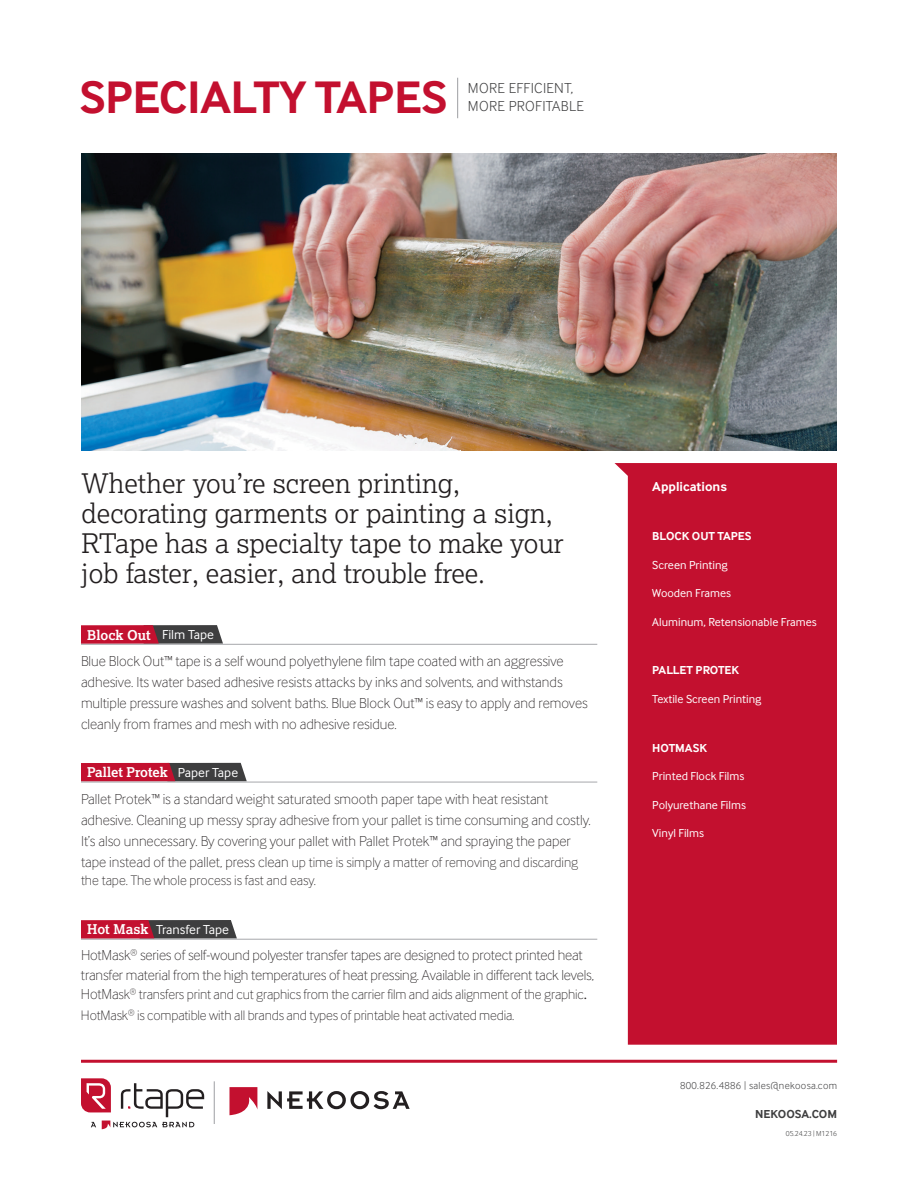
<style>
.page{position:relative;width:918px;height:1188px;background:#fff}
.page>*{position:absolute;margin:0;border:0;box-sizing:border-box;transform-origin:0 0}
.t1{font:700 47.25px "Inter Face";letter-spacing:-.01em;color:#c3102f}
.t2{font:300 27px/30px "Lexia";color:#231f20}
.t3{font:100 15px/21px "Inter Face";color:#231f20}
.t4{font:300 15px/18.8px "Inter Face";letter-spacing:.025em;color:#3e3e3f}
.t5{font:100 14.25px/18px "Inter Face";letter-spacing:-.01em;color:#231f20}
.t6{font:700 13.5px "Lexia";color:#fff}
.t7{font:13.5px "Inter Face";color:#fff}
.t8{font:700 13.5px "Inter Face";color:#fff}
.t9{font:12px "Inter Face";color:#fff}
.t10{font:700 12px "Inter Face";color:#fff}
.t11{font:700 12px "Inter Face";color:#3e3e3f}
.t12{font:300 10.5px "Inter Face";letter-spacing:.03em;color:#3e3e3f}
.t13{font:300 7.5px "Inter Face";color:#3e3e3f}
.s1{font-family:"Inter Face";font-weight:400}
.s2{font-size:15px}
.s3{font-family:"Lexia";font-weight:700}
.s4{font-family:"Minion Pro";font-weight:400}
</style>
<div class="page">
<img style="left:81px;top:154px;width:756px;height:297px">
<svg style="left:267px;top:1091px;width:143px;height:18px"></svg>
<svg style="left:230px;top:1087px;width:27px;height:28px"></svg>
<svg style="left:81px;top:1078px;width:123px;height:51px"></svg>
<hr style="left:214px;top:1081px;width:1px;height:43px;background:#a8a9ad">
<hr style="left:457px;top:78px;width:1px;height:40px;background:#a8a9ad">
<div style="left:615px;top:463px;width:222px;height:582px;background:#c3102f"></div>
<hr style="left:81px;top:1060px;width:756px;height:3px;background:#c3102f">
<svg style="left:81px;top:625px;width:142px;height:19px;background:#8a2f40"></svg>
<hr style="left:81px;top:644px;width:516px;height:1px;background:#b0b1b5">
<svg style="left:81px;top:763px;width:166px;height:19px;background:#8d2f40"></svg>
<hr style="left:81px;top:782px;width:516px;height:1px;background:#b0b1b5">
<svg style="left:81px;top:920px;width:156px;height:19px;background:#803341"></svg>
<hr style="left:81px;top:939px;width:516px;height:1px;background:#b0b1b5">
<h1 class="t1" style="left:79px;top:69px;width:370px">SPECIALTY TAPES</h1>
<p class="t4" style="left:468px;top:78px;width:117px">MORE EFFICIENT,<br>MORE PROFITABLE</p>
<h2 class="t2" style="left:82px;top:467px;width:484px">Whether you’re screen printing, decorating garments or painting a sign, RTape has a specialty tape to make your job faster, easier, and trouble free.</h2>
<p class="t6" style="left:87px;top:626px;width:128px">Block Out <span class="s1">Film Tape</span></p>
<p class="t3" style="left:81px;top:650px;width:508px">Blue Block Out™ tape is a self wound polyethylene film tape coated with an aggressive adhesive. Its water based adhesive resists attacks by inks and solvents, and withstands multiple pressure washes and solvent baths. Blue Block Out™ is easy to apply and removes cleanly from frames and mesh with no adhesive residue.</p>
<p class="t6" style="left:87px;top:764px;width:153px">Pallet Protek <span class="s1">Paper Tape</span></p>
<p class="t3" style="left:81px;top:788px;width:511px">Pallet Protek™ is a standard weight saturated smooth paper tape with heat resistant adhesive. Cleaning up messy spray adhesive from your pallet is time consuming and costly.<br>It’s also unnecessary. By covering your pallet with Pallet Protek™ and spraying the paper</p>
<p class="t5" style="left:81px;top:853px;width:499px"><span class="s2">tape instead of the pallet, press clean</span> up time is simply a matter of removing and discarding the tape. The whole process is fast and easy.</p>
<p class="t7" style="left:87px;top:922px;width:143px"><span class="s3">Hot Mask</span> Transfer Tape</p>
<p class="t3" style="left:81px;top:945px;width:514px;line-height:20.2px">HotMask<sup>®</sup> series of self-wound polyester transfer tapes are designed to protect printed heat transfer material from the high temperatures of heat pressing. Available in different tack levels,</p>
<p class="t5" style="left:81px;top:984px;width:507px;line-height:20.5px"><span class="s2">HotMa</span>sk<sup>®</sup> transfers print and cut graphics from the carrier film and aids alignment of the graphic<span class="s4">.<br></span>HotMask<sup>®</sup> is compatible with all brands and types of printable heat activated media.</p>
<p class="t8" style="left:652px;top:479px;width:76px">Applications</p>
<p class="t10" style="left:652px;top:529px;width:101px">BLOCK OUT TAPES</p>
<p class="t9" style="left:652px;top:558px;width:77px">Screen Printing</p>
<p class="t9" style="left:652px;top:586px;width:80px">Wooden Frames</p>
<p class="t9" style="left:652px;top:615px;width:166px">Aluminum, Retensionable Frames</p>
<p class="t10" style="left:652px;top:663px;width:89px">PALLET PROTEK</p>
<p class="t9" style="left:652px;top:692px;width:111px">Textile Screen Printing</p>
<p class="t10" style="left:652px;top:741px;width:56px">HOTMASK</p>
<p class="t9" style="left:652px;top:769px;width:94px">Printed Flock Films</p>
<p class="t9" style="left:652px;top:798px;width:95px">Polyurethane Films</p>
<p class="t9" style="left:652px;top:826px;width:53px">Vinyl Films</p>
<p class="t12" style="left:680px;top:1080px;width:159px">800.826.4886 | sales@nekoosa.com</p>
<p class="t11" style="left:755px;top:1107px;width:83px">NEKOOSA.COM</p>
<p class="t13" style="left:786px;top:1130px;width:53px">05.24.23 | M1216</p>
</div>
